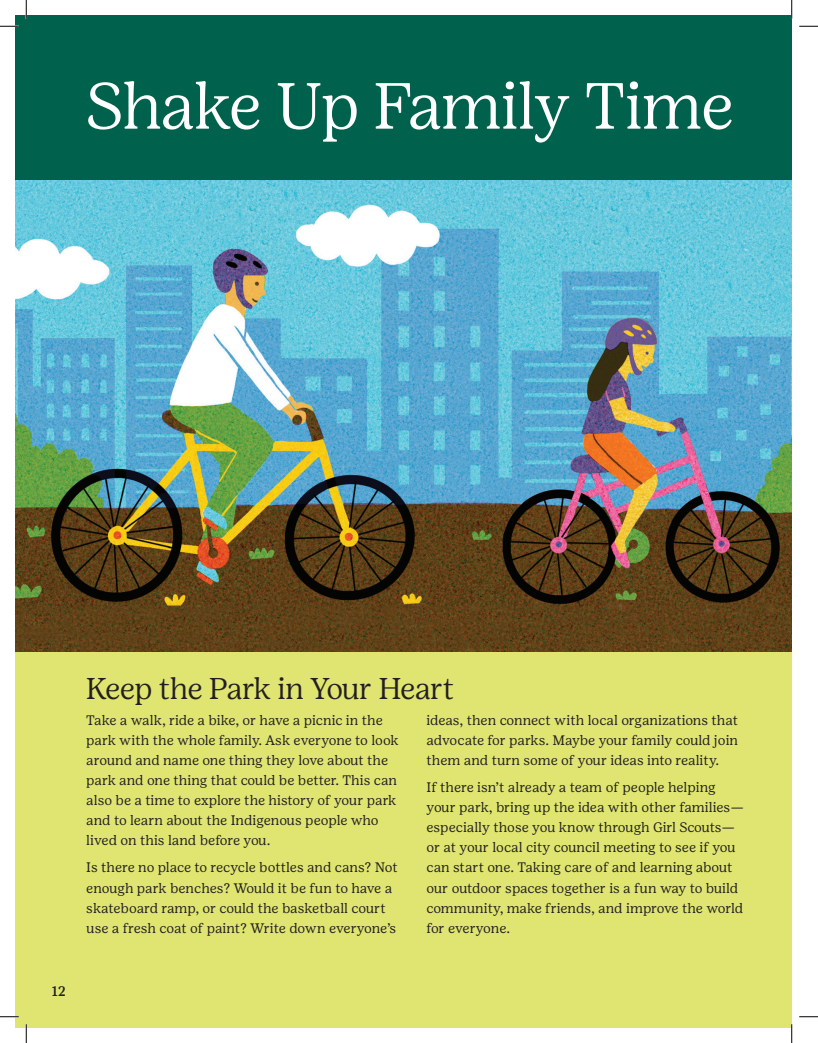
<style>
.page{position:relative;width:818px;height:1043px;background:#fff}
.page>*{position:absolute;margin:0;border:0;box-sizing:border-box;transform-origin:0 0}
.Hed{font:300 65px "Girl Scout Display";letter-spacing:-.005em;color:#fff}
.Hed-2{font:300 30px "Girl Scout Display";color:#231f20}
.Body{font:13.75px/20px "Girl Scout Text";letter-spacing:-.005em;color:#231f20}
.Body-2{font:500 13.75px "Girl Scout Text";color:#231f20}
</style>
<div class="page">
<div style="left:15px;top:176px;width:776px;height:852px;background:#dfe570"></div>
<div style="left:15px;top:15px;width:776px;height:166px;background:#00624c"></div>
<img style="left:15px;top:181px;width:776px;height:470px">
<svg style="left:0;top:25px;width:19px;height:2px"></svg>
<svg style="left:799px;top:25px;width:19px;height:2px"></svg>
<svg style="left:0;top:1016px;width:19px;height:1px"></svg>
<svg style="left:799px;top:1016px;width:19px;height:1px"></svg>
<svg style="left:25px;top:0;width:2px;height:19px"></svg>
<svg style="left:25px;top:1024px;width:2px;height:18px"></svg>
<svg style="left:790px;top:0;width:2px;height:19px"></svg>
<svg style="left:791px;top:1024px;width:1px;height:18px"></svg>
<p class="Hed" style="left:86px;top:67px;width:648px">Shake Up Family Time</p>
<p class="Body-2" style="left:52px;top:982px;width:16px">12</p>
<p class="Hed-2" style="left:86px;top:670px;width:369px">Keep the Park in Your Heart</p>
<p class="Body" style="left:86px;top:710px;width:314px">Take a walk, ride a bike, or have a picnic in the park with the whole family. Ask everyone to look around and name one thing they love about the park and one thing that could be better. This can also be a time to explore the history of your park and to learn about the Indigenous people who lived on this land before you.</p>
<p class="Body" style="left:86px;top:857px;width:313px">Is there no place to recycle bottles and cans? Not enough park benches? Would it be fun to have a skateboard ramp, or could the basketball court use a fresh coat of paint? Write down everyone’s</p>
<p class="Body" style="left:426px;top:710px;width:313px;text-align:justify">ideas, then connect with local organizations that advocate for parks. Maybe your family could join them and turn some of your ideas into reality.</p>
<p class="Body" style="left:426px;top:777px;width:319px">If there isn’t already a team of people helping your park, bring up the idea with other families— especially those you know through Girl Scouts— or at your local city council meeting to see if you can start one. Taking care of and learning about our outdoor spaces together is a fun way to build community, make friends, and improve the world for everyone.</p>
</div>
